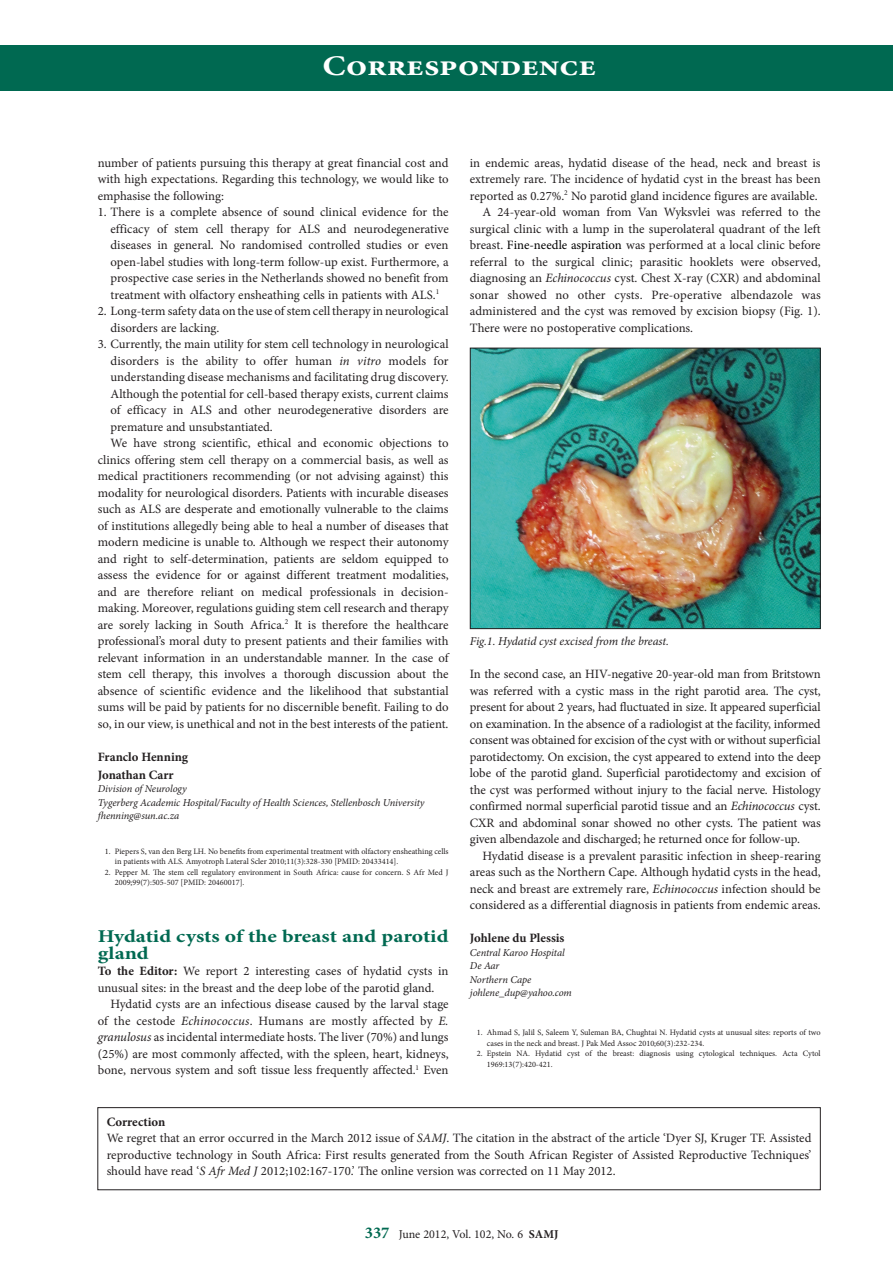
<style>
.page{position:relative;width:893px;height:1263px;background:#fff}
.page>*{position:absolute;margin:0;border:0;box-sizing:border-box;transform-origin:0 0}
.t1{font:700 28.5px "Minion Pro";color:#fff;scale:1.2 1}
.B_HEAD_GREEN{font:700 18px/16.5px "Minion Pro";letter-spacing:-.005em;color:#006951;scale:1.2 1}
.BODY_TEXT_INDENT{font:12.75px/16.5px "Minion Pro";color:#231f20;text-align:justify}
.BODY_TEXT_1ST_PARAGR{font:12.75px/16.5px "Minion Pro";letter-spacing:-.005em;color:#231f20;text-align:justify}
.AUTHOR_NAME_BOTTOM{font:700 12.75px "Minion Pro";color:#231f20}
.BODY_TEXT_1ST_PARAGR-2{font:700 12.75px "Minion Pro";color:#231f20}
.CAPTIONS{font:italic 12px "Minion Pro";letter-spacing:-.005em;color:#231f20}
.t2{font:12px "Minion Pro";color:#231f20}
.AUTHOR_DETAILS{font:italic 10.5px "Minion Pro";letter-spacing:-.01em;color:#231f20}
.t3{font:8.25px/10.5px "Minion Pro";color:#231f20}
.s1{font-style:italic}
.s2{font-weight:700}
.s3{color:#000}
.s4{font-weight:700;font-size:16.5px;color:#006951}
</style>
<div class="page">
<div style="left:0;top:45px;width:893px;height:45px;background:#006951"></div>
<img style="left:472px;top:350px;width:347px;height:277px">
<div style="left:470px;top:348px;width:351px;height:281px;border:1px solid #231f20"></div>
<div style="left:97px;top:1107px;width:724px;height:83px;border:1px solid #231f20"></div>
<h1 class="t1" style="left:322px;top:46px;width:230px">Correspondence</h1>
<p class="BODY_TEXT_1ST_PARAGR" style="left:98px;top:154px;width:352px">number of patients pursuing this therapy at great financial cost and with high expectations. Regarding this technology, we would like to emphasise the following:</p>
<p class="BODY_TEXT_INDENT" style="left:111px;top:204px;width:340px;text-indent:-13px">1. There is a complete absence of sound clinical evidence for the efficacy of stem cell therapy for ALS and neurodegenerative diseases in general. No randomised controlled studies or even open-label studies with long-term follow-up exist. Furthermore, a prospective case series in the Netherlands showed no benefit from treatment with olfactory ensheathing cells in patients with ALS.<sup>1</sup></p>
<p class="BODY_TEXT_INDENT" style="left:111px;top:303px;width:340px;text-indent:-13px">2. Long-term safety data on the use of stem cell therapy in neurological disorders are lacking.</p>
<p class="BODY_TEXT_INDENT" style="left:111px;top:336px;width:340px;text-indent:-13px">3. Currently, the main utility for stem cell technology in neurological disorders is the ability to offer human <span class="s1">in vitro</span> models for understanding disease mechanisms and facilitating drug discovery.<br>Although the potential for cell-based therapy exists, current claims of efficacy in ALS and other neurodegenerative disorders are premature and unsubstantiated.</p>
<p class="BODY_TEXT_INDENT" style="left:98px;top:435px;width:352px;text-indent:13px">We have strong scientific, ethical and economic objections to clinics offering stem cell therapy on a commercial basis, as well as medical practitioners recommending (or not advising against) this modality for neurological disorders. Patients with incurable diseases such as ALS are desperate and emotionally vulnerable to the claims of institutions allegedly being able to heal a number of diseases that modern medicine is unable to. Although we respect their autonomy and right to self-determination, patients are seldom equipped to assess the evidence for or against different treatment modalities, and are therefore reliant on medical professionals in decision&shy;making. Moreover, regulations guiding stem cell research and therapy are sorely lacking in South Africa.<sup>2</sup> It is therefore the healthcare professional’s moral duty to present patients and their families with relevant information in an understandable manner. In the case of stem cell therapy, this involves a thorough discussion about the absence of scientific evidence and the likelihood that substantial sums will be paid by patients for no discernible benefit. Failing to do so, in our view, is unethical and not in the best interests of the patient.</p>
<p class="AUTHOR_NAME_BOTTOM" style="left:98px;top:748px;width:92px">Franclo Henning</p>
<p class="AUTHOR_NAME_BOTTOM" style="left:98px;top:766px;width:77px">Jonathan Carr</p>
<p class="AUTHOR_DETAILS" style="left:98px;top:782px;width:91px">Division of Neurology</p>
<p class="AUTHOR_DETAILS" style="left:98px;top:795px;width:328px">Tygerberg Academic Hospital/Faculty of Health Sciences, Stellenbosch University</p>
<p class="AUTHOR_DETAILS" style="left:98px;top:809px;width:83px">fhenning@sun.ac.za</p>
<p class="t3" style="left:115px;top:846px;width:335px;text-indent:-10px">1. Piepers S, van den Berg LH. No benefits from experimental treatment with olfactory ensheathing cells in patients with ALS. Amyotroph Lateral Scler 2010;11(3):328-330 [PMID: 20433414].</p>
<p class="t3" style="left:115px;top:867px;width:335px;text-indent:-10px">2. Pepper M. The stem cell regulatory environment in South Africa: cause for concern. S Afr Med J<br>2009;99(7):505-507 [PMID: 20460017].</p>
<p class="B_HEAD_GREEN" style="left:98px;top:928px;width:294px">Hydatid cysts of the breast and parotid gland</p>
<p class="BODY_TEXT_1ST_PARAGR" style="left:98px;top:963px;width:352px"><span class="s2">To the Editor:</span> We report 2 interesting cases of hydatid cysts in unusual sites: in the breast and the deep lobe of the parotid gland.</p>
<p class="BODY_TEXT_INDENT" style="left:98px;top:996px;width:352px;text-indent:13px">Hydatid cysts are an infectious disease caused by the larval stage of the cestode <span class="s1">Echinococcus</span>. Humans are mostly affected by <span class="s1">E. granulosus</span> as incidental intermediate hosts. The liver (70%) and lungs (25%) are most commonly affected, with the spleen, heart, kidneys, bone, nervous system and soft tissue less frequently affected.<sup>1</sup> Even</p>
<p class="BODY_TEXT_INDENT" style="left:470px;top:154px;width:352px">in endemic areas, hydatid disease of the head, neck and breast is extremely rare. The incidence of hydatid cyst in the breast has been reported as 0.27%.<sup>2</sup> No parotid gland incidence figures are available.</p>
<p class="BODY_TEXT_INDENT" style="left:470px;top:204px;width:352px;text-indent:13px">A 24-year-old woman from Van Wyksvlei was referred to the surgical clinic with a lump in the superolateral quadrant of the left breast. <span class="s3">Fine-needle aspiration</span> was performed at a local clinic before referral to the surgical clinic; parasitic hooklets were observed, diagnosing an <span class="s1">Echinococcus</span> cyst. Chest X-ray (CXR) and abdominal sonar showed no other cysts. Pre-operative albendazole was administered and the cyst was removed by excision biopsy (Fig. 1).<br>There were no postoperative complications.</p>
<p class="CAPTIONS" style="left:470px;top:633px;width:201px">Fig.1. Hydatid cyst excised from the breast.</p>
<p class="BODY_TEXT_1ST_PARAGR" style="left:470px;top:666px;width:352px">In the second case, an HIV-negative 20-year-old man from Britstown was referred with a cystic mass in the right parotid area. The cyst, present for about 2 years, had fluctuated in size. It appeared superficial on examination. In the absence of a radiologist at the facility, informed consent was obtained for excision of the cyst with or without superficial parotidectomy. On excision, the cyst appeared to extend into the deep lobe of the parotid gland. Superficial parotidectomy and excision of the cyst was performed without injury to the facial nerve. Histology confirmed normal superficial parotid tissue and an <span class="s1">Echinococcus</span> cyst.<br>CXR and abdominal sonar showed no other cysts. The patient was given albendazole and discharged; he returned once for follow-up.</p>
<p class="BODY_TEXT_INDENT" style="left:470px;top:847px;width:352px;text-indent:13px">Hydatid disease is a prevalent parasitic infection in sheep-rearing areas such as the Northern Cape. Although hydatid cysts in the head, neck and breast are extremely rare, <span class="s1">Echinococcus</span> infection should be considered as a differential diagnosis in patients from endemic areas.</p>
<p class="AUTHOR_NAME_BOTTOM" style="left:470px;top:929px;width:96px">Johlene du Plessis</p>
<p class="AUTHOR_DETAILS" style="left:470px;top:945px;width:96px">Central Karoo Hospital</p>
<p class="AUTHOR_DETAILS" style="left:470px;top:959px;width:31px">De Aar</p>
<p class="AUTHOR_DETAILS" style="left:470px;top:972px;width:63px">Northern Cape</p>
<p class="AUTHOR_DETAILS" style="left:470px;top:986px;width:104px">johlene_dup@yahoo.com</p>
<p class="t3" style="left:487px;top:1027px;width:335px;text-indent:-10px">1. Ahmad S, Jalil S, Saleem Y, Suleman BA, Chughtai N. Hydatid cysts at unusual sites: reports of two cases in the neck and breast. J Pak Med Assoc 2010;60(3):232-234.</p>
<p class="t3" style="left:487px;top:1048px;width:335px;text-indent:-10px">2. Epstein NA. Hydatid cyst of the breast: diagnosis using cytological techniques. Acta Cytol<br>1969:13(7):420-421.</p>
<p class="BODY_TEXT_1ST_PARAGR-2" style="left:107px;top:1113px;width:60px">Correction</p>
<p class="BODY_TEXT_1ST_PARAGR" style="left:107px;top:1130px;width:706px">We regret that an error occurred in the March 2012 issue of <span class="s1">SAMJ</span>. The citation in the abstract of the article ‘Dyer SJ, Kruger TF. Assisted reproductive technology in South Africa: First results generated from the South African Register of Assisted Reproductive Techniques’ should have read ‘<span class="s1">S Afr Med J</span> 2012;102:167-170.’ The online version was corrected on 11 May 2012.</p>
<p class="t2" style="left:365px;top:1226px;width:195px"><span class="s4">337</span> June 2012, Vol. 102, No. 6 <span class="s2">SAMJ</span></p>
</div>
